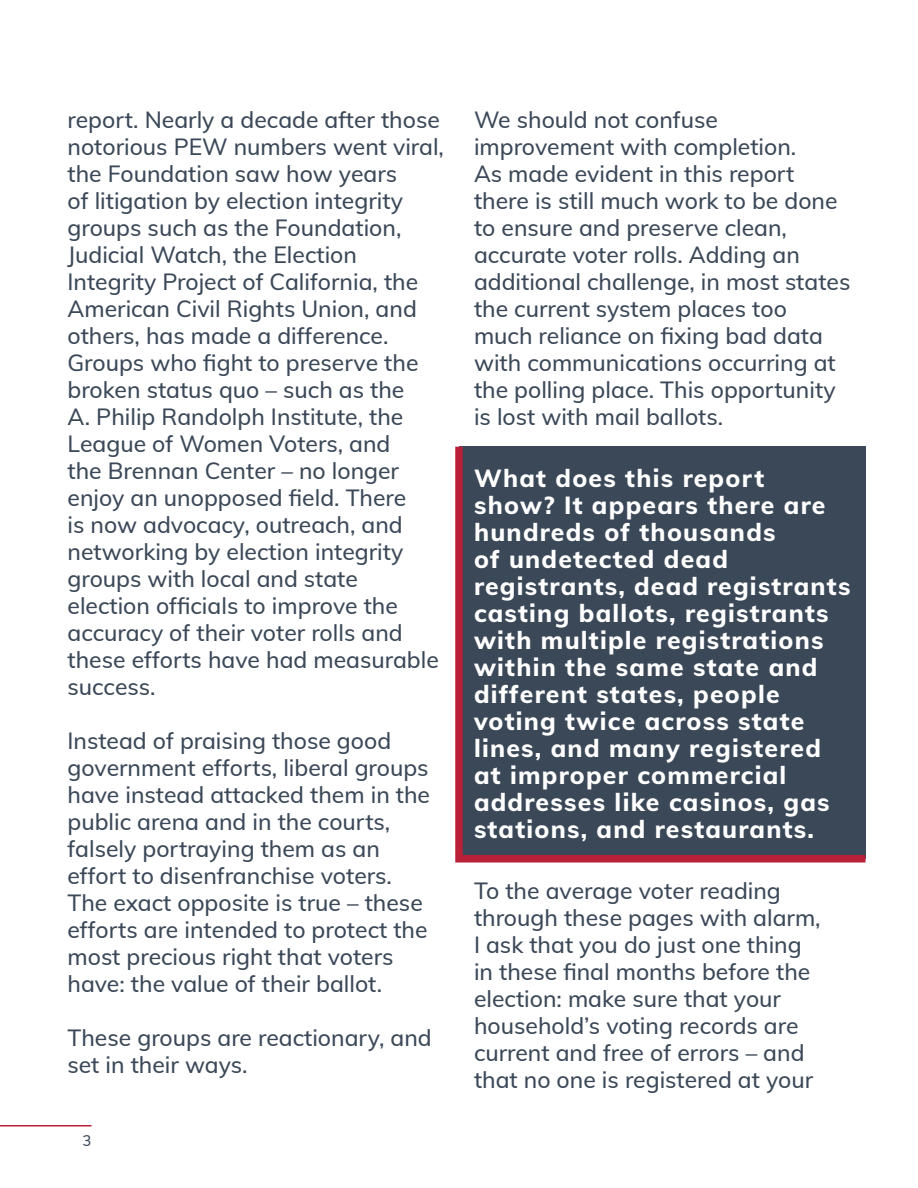
<style>
.page{position:relative;width:918px;height:1188px;background:#fff}
.page>*{position:absolute;margin:0;border:0;box-sizing:border-box;transform-origin:0 0}
.t1{font:800 24.75px/27px "Mulish";letter-spacing:.05em;color:#fff}
.t2{font:500 22.95px/27px "Mulish";color:#3b4858}
.t3{font:500 15px "Mulish";color:#3b4858}
</style>
<div class="page">
<div style="left:455px;top:446px;width:411px;height:417px;background:#3b4858"></div>
<hr style="left:0;top:1125px;width:92px;height:1px;background:#b91f36">
<p class="t2" style="left:68px;top:105px;width:378px">report. Nearly a decade after those notorious PEW numbers went viral, the Foundation saw how years<br>of litigation by election integrity groups such as the Foundation,<br>Judicial Watch, the Election<br>Integrity Project of California, the<br>American Civil Rights Union, and others, has made a difference.<br>Groups who fight to preserve the broken status quo – such as the<br>A. Philip Randolph Institute, the<br>League of Women Voters, and<br>the Brennan Center – no longer enjoy an unopposed field. There<br>is now advocacy, outreach, and networking by election integrity groups with local and state election officials to improve the accuracy of their voter rolls and these efforts have had measurable success.</p>
<p class="t2" style="left:68px;top:726px;width:364px">Instead of praising those good government efforts, liberal groups have instead attacked them in the public arena and in the courts, falsely portraying them as an effort to disenfranchise voters.<br>The exact opposite is true – these efforts are intended to protect the most precious right that voters have: the value of their ballot.</p>
<p class="t2" style="left:68px;top:1023px;width:366px">These groups are reactionary, and set in their ways.</p>
<p class="t3" style="left:83px;top:1130px;width:10px">3</p>
<p class="t2" style="left:474px;top:105px;width:378px">We should not confuse improvement with completion.<br>As made evident in this report there is still much work to be done to ensure and preserve clean, accurate voter rolls. Adding an additional challenge, in most states the current system places too much reliance on fixing bad data with communications occurring at the polling place. This opportunity is lost with mail ballots.</p>
<p class="t1" style="left:474px;top:463px;width:378px">What does this report show? It appears there are hundreds of thousands<br>of undetected dead registrants, dead registrants casting ballots, registrants with multiple registrations within the same state and different states, people voting twice across state lines, and many registered at improper commercial addresses like casinos, gas stations, and restaurants.</p>
<p class="t2" style="left:474px;top:876px;width:348px">To the average voter reading through these pages with alarm,<br>I ask that you do just one thing in these final months before the election: make sure that your household’s voting records are current and free of errors – and that no one is registered at your</p>
</div>
